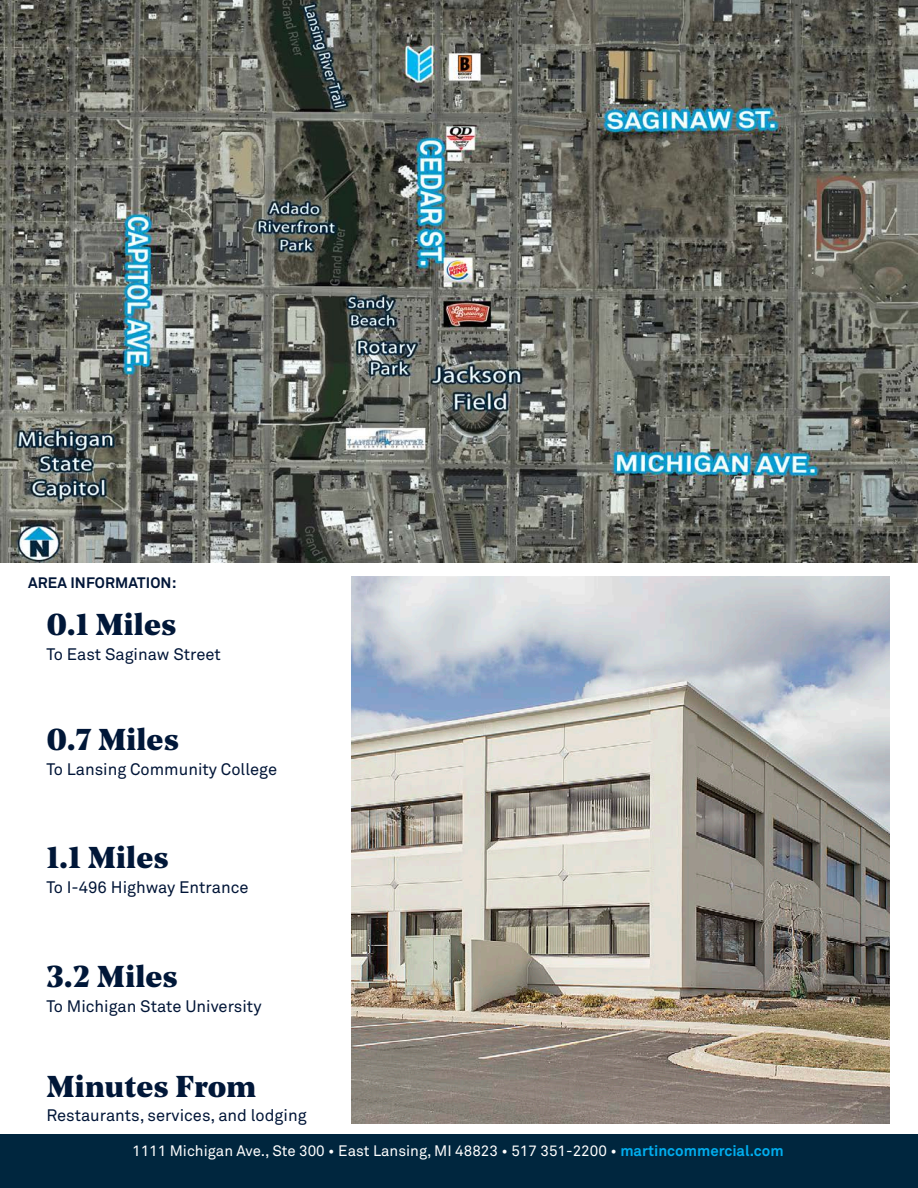
<style>
.page{position:relative;width:918px;height:1188px;background:#fff}
.page>*{position:absolute;margin:0;border:0;box-sizing:border-box;transform-origin:0 0}
.t1{font:900 30px "Noe Text";color:#001738}
.t2{font:16.5px "Akkurat Pro";color:#001537}
.t3{font:15px "Akkurat Pro";color:#fff}
.t4{font:700 15px "Akkurat Pro";letter-spacing:.01em;color:#001537}
.s1{font-weight:700;color:#00aeef}
</style>
<div class="page">
<div style="left:0;top:1134px;width:918px;height:54px;background:#00263e"></div>
<img style="left:0;top:0;width:918px;height:563px">
<img style="left:351px;top:577px;width:539px;height:546px">
<p class="t4" style="left:28px;top:574px;width:150px">AREA INFORMATION:</p>
<p class="t1" style="left:46px;top:602px;width:131px">0.1 Miles</p>
<p class="t2" style="left:46px;top:645px;width:176px">To East Saginaw Street</p>
<p class="t1" style="left:46px;top:717px;width:134px">0.7 Miles</p>
<p class="t2" style="left:46px;top:760px;width:232px">To Lansing Community College</p>
<p class="t1" style="left:46px;top:835px;width:124px">1.1 Miles</p>
<p class="t2" style="left:46px;top:877px;width:204px">To I-496 Highway Entrance</p>
<p class="t1" style="left:46px;top:954px;width:133px">3.2 Miles</p>
<p class="t2" style="left:46px;top:996px;width:217px">To Michigan State University</p>
<p class="t1" style="left:46px;top:1063px;width:211px">Minutes From</p>
<p class="t2" style="left:46px;top:1106px;width:262px">Restaurants, services, and lodging</p>
<p class="t3" style="left:132px;top:1142px;width:653px">1111 Michigan Ave., Ste 300 • East Lansing, MI 48823 • 517 351-2200 • <span class="s1">martincommercial.com</span></p>
</div>
